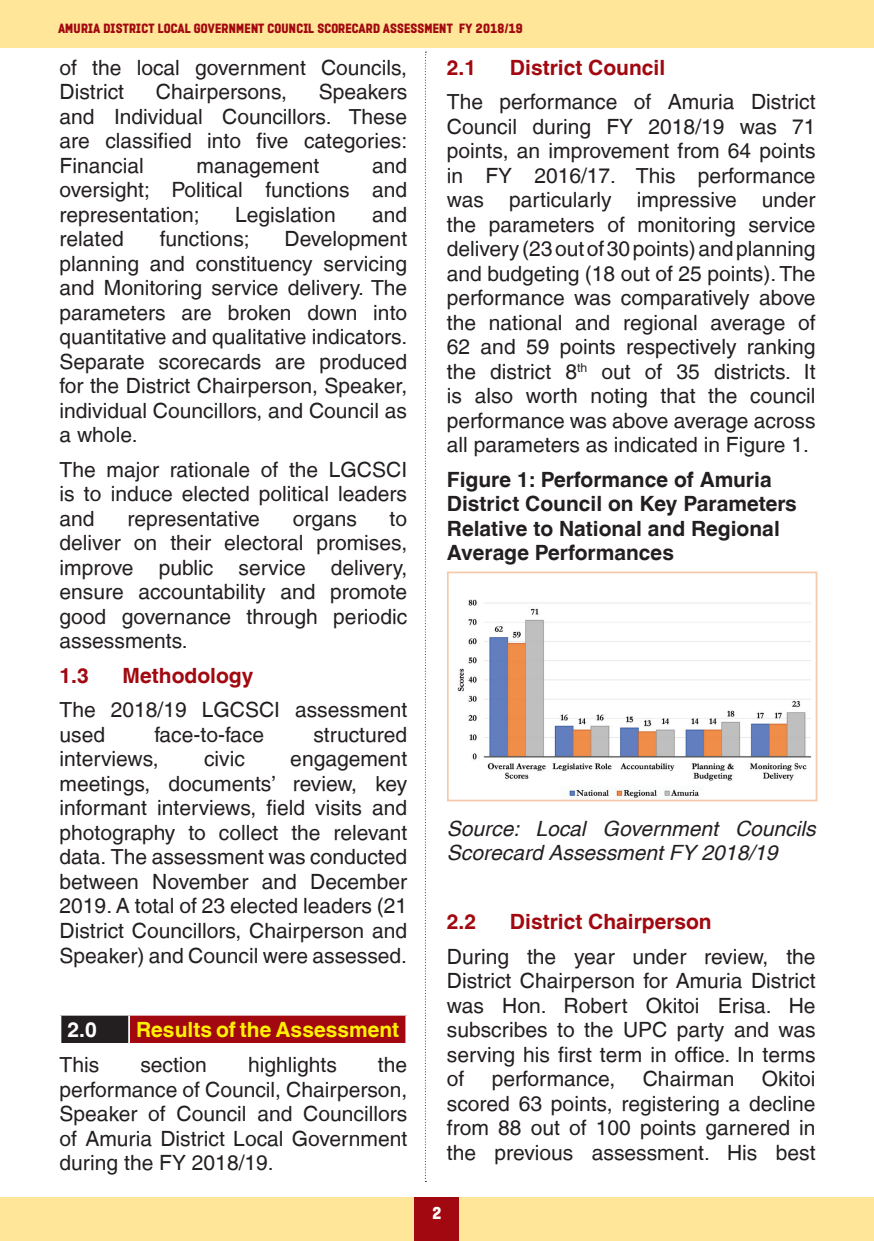
<style>
.page{position:relative;width:874px;height:1241px;background:#fff}
.page>*{position:absolute;margin:0;border:0;box-sizing:border-box;transform-origin:0 0}
.Normal__Web{font:21px/24.5px "Helvetica LT";color:#231f20;text-align:justify}
.t1{font:700 21px/24.5px "Helvetica LT";color:#231f20}
.t2{font:italic 21px/24.5px "Helvetica LT";color:#231f20}
.Heading_2{font:700 21px "Helvetica LT";color:#a1080f}
.Heading_1{font:700 21px "Helvetica LT";color:#fff101}
.t3{font:700 21px "Helvetica LT";color:#fff}
.t4{font:15.75px "PROMINDER";color:#fff}
.t5{font:12.25px "PROMINDER";color:#a1080f}
</style>
<div class="page">
<div style="left:0;top:0;width:873px;height:48px;background:#ffe699"></div>
<div style="left:1px;top:1196px;width:872px;height:44px;background:#ffe699"></div>
<div style="left:414px;top:1196px;width:45px;height:44px;background:#a1080f"></div>
<div style="left:60px;top:1014px;width:69px;height:29px;background:#231f20"></div>
<div style="left:129px;top:1014px;width:277px;height:29px;background:#a1080f"></div>
<hr style="left:60px;top:1013px;width:69px;height:2px;background:#fff">
<svg style="left:60px;top:1015px;width:1px;height:27px"></svg>
<hr style="left:129px;top:1013px;width:278px;height:2px;background:#fff">
<hr style="left:128px;top:1015px;width:2px;height:27px;background:#fff">
<hr style="left:405px;top:1015px;width:2px;height:27px;background:#fff">
<hr style="left:60px;top:1042px;width:69px;height:2px;background:#fff">
<hr style="left:129px;top:1042px;width:278px;height:2px;background:#fff">
<div style="left:446px;top:786px;width:369px;height:19px;background:linear-gradient(to right,#fff,#fff)"></div>
<img style="left:449px;top:599px;width:365px;height:199px">
<div style="left:446px;top:571px;width:371px;height:230px;border:2px solid #f7caac"></div>
<svg style="left:424px;top:52px;width:2px;height:1127px"></svg>
<p class="t5" style="left:58px;top:22px;width:466px">AMURIA DISTRICT LOCAL GOVERNMENT COUNCIL SCORECARD ASSESSMENT FY 2018/19</p>
<p class="Normal__Web" style="left:60px;top:55px;width:349px">of the local government Councils,<br>District</p>
<p class="Normal__Web" style="left:60px;top:79px;width:349px;text-indent:259px">Speakers and Individual Councillors. These are classified into five categories:<br>Financial</p>
<p class="Normal__Web" style="left:156px;top:79px;width:133px">Chairpersons,</p>
<p class="Normal__Web" style="left:60px;top:153px;width:349px;text-indent:312px">and oversight; Political functions and representation;</p>
<p class="Normal__Web" style="left:196px;top:153px;width:124px">management</p>
<p class="Normal__Web" style="left:235px;top:202px;width:102px">Legislation</p>
<p class="Normal__Web" style="left:372px;top:202px;width:37px">and</p>
<p class="Normal__Web" style="left:60px;top:226px;width:66px">related</p>
<p class="Normal__Web" style="left:160px;top:226px;width:91px">functions;</p>
<p class="Normal__Web" style="left:60px;top:226px;width:349px;text-indent:225px">Development planning and constituency servicing and Monitoring service delivery. The parameters are broken down into quantitative and qualitative indicators.<br>Separate scorecards are produced for the District Chairperson, Speaker, individual Councillors, and Council as a whole.</p>
<p class="Normal__Web" style="left:60px;top:457px;width:349px">The major rationale of the LGCSCI is to induce elected political leaders and</p>
<p class="Normal__Web" style="left:127px;top:506px;width:134px">representative</p>
<p class="Normal__Web" style="left:292px;top:506px;width:66px">organs</p>
<p class="Normal__Web" style="left:60px;top:506px;width:349px;text-indent:330px">to deliver on their electoral promises, improve public service delivery, ensure accountability and promote good governance through periodic assessments.</p>
<p class="Heading_2" style="left:60px;top:662px;width:31px">1.3</p>
<p class="Heading_2" style="left:123px;top:662px;width:132px">Methodology</p>
<p class="Normal__Web" style="left:60px;top:697px;width:349px">The 2018/19 LGCSCI assessment used</p>
<p class="Normal__Web" style="left:154px;top:722px;width:111px">face-to-face</p>
<p class="Normal__Web" style="left:313px;top:722px;width:95px">structured</p>
<p class="Normal__Web" style="left:60px;top:746px;width:101px">interviews,</p>
<p class="Normal__Web" style="left:204px;top:746px;width:42px">civic</p>
<p class="Normal__Web" style="left:60px;top:746px;width:349px;text-indent:230px">engagement meetings, documents’ review, key informant interviews, field visits and photography to collect the relevant data. The assessment was conducted between November and December 2019. A total of 23 elected leaders (21<br>District Councillors, Chairperson and Speaker) and Council were assessed.</p>
<p class="t3" style="left:67px;top:1016px;width:31px">2.0</p>
<p class="Heading_1" style="left:136px;top:1016px;width:264px">Results of the Assessment</p>
<p class="Normal__Web" style="left:60px;top:1052px;width:41px">This</p>
<p class="Normal__Web" style="left:140px;top:1052px;width:68px">section</p>
<p class="Normal__Web" style="left:248px;top:1052px;width:90px">highlights</p>
<p class="Normal__Web" style="left:60px;top:1052px;width:349px;text-indent:318px">the performance of Council, Chairperson, Speaker of Council and Councillors of Amuria District Local Government during the FY 2018/19.</p>
<p class="Heading_2" style="left:446px;top:54px;width:31px">2.1</p>
<p class="Heading_2" style="left:509px;top:54px;width:157px">District Council</p>
<p class="Normal__Web" style="left:446px;top:89px;width:370px">The performance of Amuria District Council during FY 2018/19 was 71 points, an improvement from 64 points in FY 2016/17. This performance was particularly impressive under the parameters of monitoring service delivery (23 out of 30 points) and planning and budgeting (18 out of 25 points). The performance was comparatively above the national and regional average of 62 and 59 points respectively ranking the district 8<sup>th</sup> out of 35 districts. It is also worth noting that the council performance was above average across all parameters as indicated in Figure 1.</p>
<p class="t1" style="left:446px;top:466px;width:351px">Figure 1: Performance of Amuria<br>District Council on Key Parameters<br>Relative to National and Regional<br>Average Performances</p>
<p class="t2" style="left:446px;top:816px;width:370px">Source: Local Government Councils<br>Scorecard Assessment FY 2018/19</p>
<p class="Heading_2" style="left:446px;top:908px;width:31px">2.2</p>
<p class="Heading_2" style="left:509px;top:908px;width:203px">District Chairperson</p>
<p class="Normal__Web" style="left:446px;top:943px;width:370px">During the year under review, the District Chairperson for Amuria District was Hon. Robert Okitoi Erisa. He subscribes to the UPC party and was serving his first term in office. In terms of</p>
<p class="Normal__Web" style="left:446px;top:1066px;width:370px;text-indent:315px">Okitoi scored 63 points, registering a decline from 88 out of 100 points garnered in the previous assessment. His best</p>
<p class="Normal__Web" style="left:491px;top:1066px;width:125px">performance,</p>
<p class="Normal__Web" style="left:642px;top:1066px;width:93px">Chairman</p>
<p class="t4" style="left:432px;top:1203px;width:11px">2</p>
</div>
